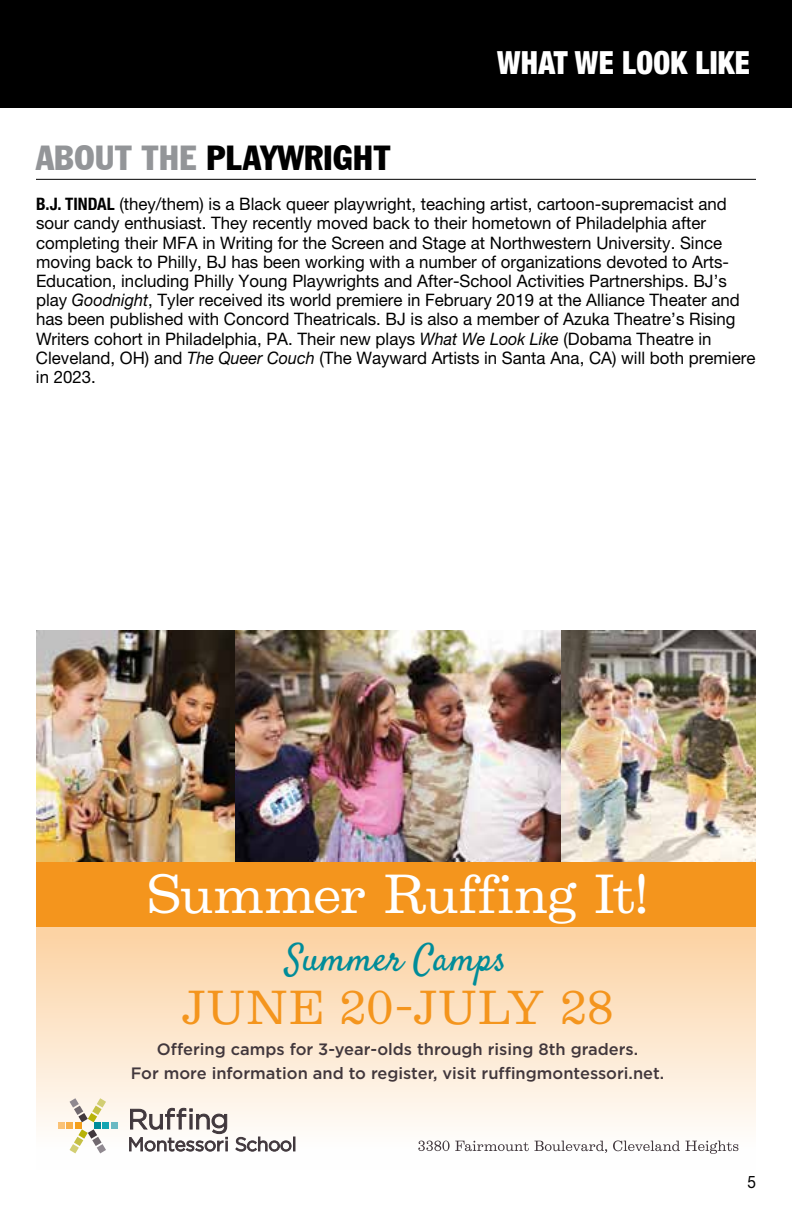
<style>
.page{position:relative;width:792px;height:1224px;background:#fff}
.page>*{position:absolute;margin:0;border:0;box-sizing:border-box;transform-origin:0 0}
.t1{font:49.8px "Belizio";letter-spacing:-.005em;color:#fff}
.t2{font:43.2px "Belizio";letter-spacing:.015em;color:#f4951d}
.t3{font:37.2px "Satisfy";color:#008c99}
.t4{font:condensed 34px "Franklin Gothic BT";color:#000}
.t5{font:900 condensed 32px "Helvetica Neue LT Pro";letter-spacing:.01em;color:#fff;scale:.94 1}
.t6{font:17.2px/19.2px "Helvetica Neue LT Pro";color:#000}
.t7{font:17.2px "Helvetica Neue LT Pro";color:#000;scale:.9 1}
.t8{font:500 16.4px/24.4px "Gotham";color:#41373c;text-align:center}
.s1{color:#939598}
.s2{font-weight:700;font-stretch:condensed}
.s3{font-style:italic}
</style>
<div class="page">
<div style="left:0;top:0;width:792px;height:108px;background:#000"></div>
<hr style="left:36px;top:179px;width:720px;height:1px;background:#000">
<img style="left:234px;top:630px;width:327px;height:233px">
<img style="left:561px;top:630px;width:195px;height:233px">
<div style="left:36px;top:921px;width:720px;height:249px;background:linear-gradient(to bottom,#fcd19f,#feffff)"></div>
<img style="left:36px;top:630px;width:198px;height:233px">
<svg style="left:418px;top:1140px;width:320px;height:14px"></svg>
<svg style="left:129px;top:1108px;width:166px;height:43px"></svg>
<div style="left:58px;top:1122px;width:7px;height:7px;background:#fac276"></div>
<div style="left:66px;top:1122px;width:7px;height:7px;background:#f8b04b"></div>
<div style="left:75px;top:1122px;width:7px;height:7px;background:#f59f1a"></div>
<svg style="left:70px;top:1098px;width:36px;height:24px"></svg>
<svg style="left:70px;top:1129px;width:36px;height:24px"></svg>
<div style="left:111px;top:1122px;width:7px;height:7px;background:#6bb9c3"></div>
<div style="left:102px;top:1122px;width:7px;height:7px;background:#15a5b1"></div>
<div style="left:94px;top:1122px;width:7px;height:7px;background:#008c99"></div>
<div style="left:36px;top:863px;width:720px;height:64px;background:#f4951d"></div>
<h3 class="t5" style="left:497px;top:43px;width:270px">WHAT WE LOOK LIKE</h3>
<h3 class="t4" style="left:36px;top:135px;width:356px"><span class="s1">ABOUT THE</span> PLAYWRIGHT</h3>
<p class="t6" style="left:36px;top:194px;width:721px"><span class="s2">B.J. TINDAL</span> (they/them) is a Black queer playwright, teaching artist, cartoon-supremacist and sour candy enthusiast. They recently moved back to their hometown of Philadelphia after completing their MFA in Writing for the Screen and Stage at Northwestern University. Since moving back to Philly, BJ has been working with a number of organizations devoted to Arts-Education, including Philly Young Playwrights and After-School Activities Partnerships. BJ’s play <span class="s3">Goodnight</span>, Tyler received its world premiere in February 2019 at the Alliance Theater and has been published with Concord Theatricals. BJ is also a member of Azuka Theatre’s Rising Writers cohort in Philadelphia, PA. Their new plays <span class="s3">What We Look Like</span> (Dobama Theatre in Cleveland, OH) and <span class="s3">The Queer Couch</span> (The Wayward Artists in Santa Ana, CA) will both premiere in 2023.</p>
<h1 class="t1" style="left:146px;top:863px;width:504px">Summer Ruffing It!</h1>
<h3 class="t3" style="left:285px;top:935px;width:223px">Summer Camps</h3>
<h2 class="t2" style="left:181px;top:981px;width:434px">JUNE 20-JULY 28</h2>
<p class="t8" style="left:131px;top:1036px;width:535px">Offering camps for 3-year-olds through rising 8th graders.<br>For more information and to register, visit ruffingmontessori.net.</p>
<p class="t7" style="left:747px;top:1172px;width:11px">5</p>
</div>
